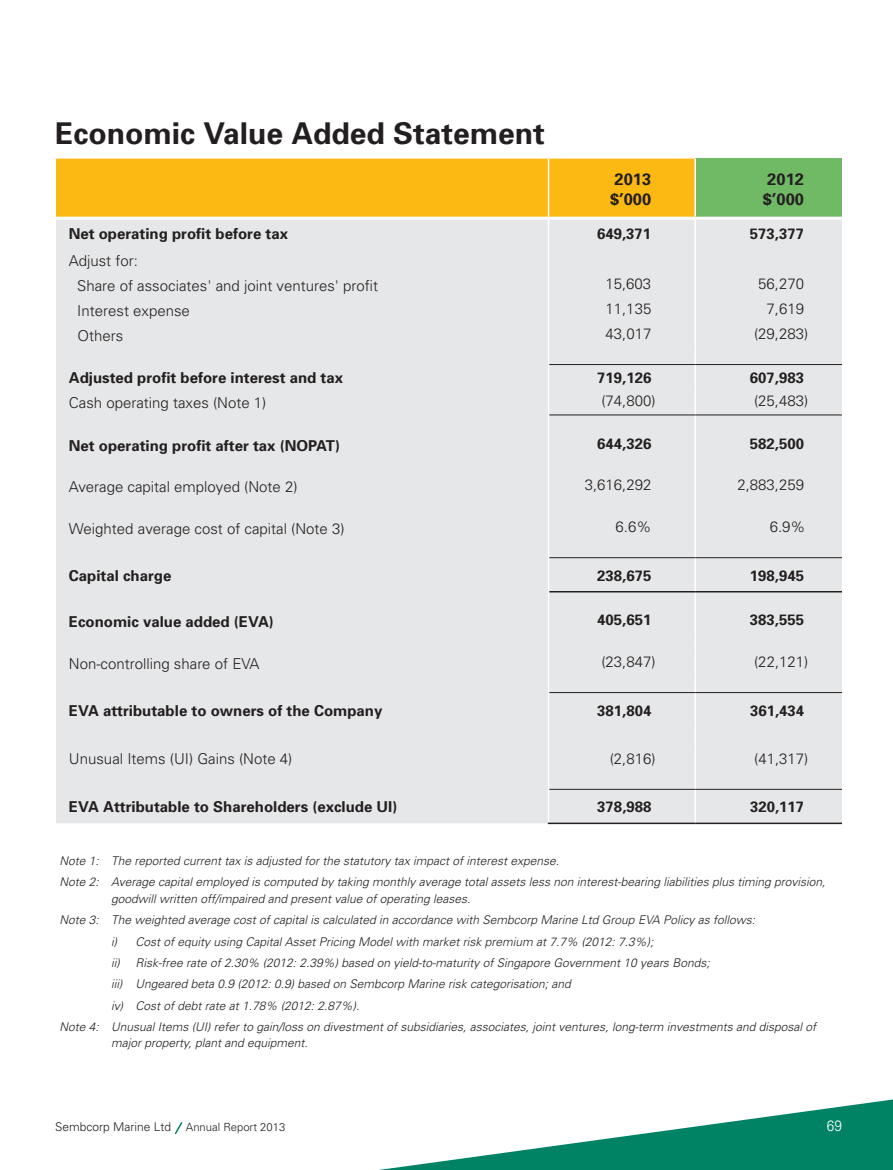
<style>
.page{position:relative;width:893px;height:1170px;background:#fff}
.page>*{position:absolute;margin:0;border:0;box-sizing:border-box;transform-origin:0 0}
.t1{font:700 30px "Univers";color:#231f20}
.t2{font:700 16.5px/19.8px "Univers";color:#231f20}
.t3{font:300 15px/24.9px "Univers";color:#231f20}
.t4{font:700 15px "Univers";color:#231f20}
.t5{font:300 15px "Univers";color:#fff;scale:.9 1}
.t6{font:italic 300 12px/21.3px "Univers";color:#231f20}
.t7{font:300 12px "Univers";color:#231f20}
.s1{font-size:11.25px}
</style>
<div class="page">
<svg style="left:386px;top:1099px;width:507px;height:70px"></svg>
<svg style="left:174px;top:1122px;width:9px;height:13px"></svg>
<div style="left:695px;top:159px;width:147px;height:59px;background:#70b965"></div>
<div style="left:56px;top:220px;width:786px;height:603px;background:#e6e7e8"></div>
<hr style="left:694px;top:558px;width:2px;height:33px;background:#fff">
<svg style="left:694px;top:592px;width:2px;height:16px"></svg>
<hr style="left:694px;top:608px;width:2px;height:25px;background:#fff">
<svg style="left:694px;top:633px;width:2px;height:17px"></svg>
<hr style="left:694px;top:650px;width:2px;height:25px;background:#fff">
<svg style="left:694px;top:675px;width:2px;height:17px"></svg>
<hr style="left:694px;top:692px;width:2px;height:34px;background:#fff">
<hr style="left:694px;top:726px;width:2px;height:21px;background:#fff">
<hr style="left:694px;top:747px;width:2px;height:21px;background:#fff">
<hr style="left:694px;top:768px;width:2px;height:21px;background:#fff">
<hr style="left:694px;top:789px;width:2px;height:33px;background:#fff">
<svg style="left:56px;top:159px;width:640px;height:398px;background:#e9e0c9"></svg>
<hr style="left:548px;top:557px;width:1px;height:34px;background:#fff">
<svg style="left:548px;top:591px;width:1px;height:101px"></svg>
<hr style="left:548px;top:692px;width:1px;height:34px;background:#fff">
<svg style="left:548px;top:726px;width:1px;height:63px"></svg>
<hr style="left:548px;top:789px;width:1px;height:33px;background:#fff">
<hr style="left:549px;top:591px;width:146px;height:1px;background:#231f20">
<hr style="left:695px;top:591px;width:147px;height:1px;background:#231f20">
<hr style="left:548px;top:822px;width:147px;height:2px;background:#231f20">
<hr style="left:695px;top:822px;width:147px;height:2px;background:#231f20">
<hr style="left:549px;top:364px;width:146px;height:1px;background:#231f20">
<hr style="left:695px;top:364px;width:147px;height:1px;background:#231f20">
<hr style="left:549px;top:557px;width:146px;height:1px;background:#231f20">
<hr style="left:695px;top:557px;width:147px;height:1px;background:#231f20">
<hr style="left:549px;top:692px;width:146px;height:1px;background:#231f20">
<hr style="left:695px;top:692px;width:147px;height:1px;background:#231f20">
<hr style="left:549px;top:789px;width:146px;height:1px;background:#231f20">
<hr style="left:695px;top:789px;width:147px;height:1px;background:#231f20">
<hr style="left:549px;top:414px;width:146px;height:1px;background:#231f20">
<hr style="left:695px;top:414px;width:147px;height:1px;background:#231f20">
<hr style="left:56px;top:217px;width:493px;height:3px;background:#fff">
<hr style="left:549px;top:217px;width:146px;height:3px;background:#fff">
<hr style="left:695px;top:217px;width:147px;height:3px;background:#fff">
<h1 class="t1" style="left:55px;top:114px;width:491px">Economic Value Added Statement</h1>
<h2 class="t2" style="left:610px;top:169px;width:43px">2013 $’000</h2>
<h2 class="t2" style="left:763px;top:169px;width:43px">2012 $’000</h2>
<p class="t4" style="left:69px;top:224px;width:221px">Net operating profit before tax</p>
<p class="t4" style="left:597px;top:224px;width:56px">649,371</p>
<p class="t4" style="left:750px;top:224px;width:56px">573,377</p>
<p class="t3" style="left:77px;top:248px;width:302px;text-indent:-9px">Adjust for:<br>Share of associates' and joint ventures' profit</p>
<p class="t3" style="left:605px;top:271px;width:47px">15,603</p>
<p class="t3" style="left:758px;top:271px;width:47px">56,270</p>
<p class="t3" style="left:77px;top:298px;width:114px">Interest expense</p>
<p class="t3" style="left:605px;top:296px;width:47px">11,135</p>
<p class="t3" style="left:766px;top:296px;width:39px">7,619</p>
<p class="t3" style="left:77px;top:323px;width:47px">Others</p>
<p class="t3" style="left:605px;top:321px;width:47px">43,017</p>
<p class="t3" style="left:754px;top:321px;width:56px">(29,283)</p>
<p class="t4" style="left:69px;top:368px;width:276px">Adjusted profit before interest and tax</p>
<p class="t4" style="left:597px;top:368px;width:56px">719,126</p>
<p class="t4" style="left:750px;top:368px;width:56px">607,983</p>
<p class="t3" style="left:69px;top:390px;width:199px">Cash operating taxes (Note 1)</p>
<p class="t3" style="left:601px;top:387px;width:56px">(74,800)</p>
<p class="t3" style="left:754px;top:387px;width:56px">(25,483)</p>
<p class="t4" style="left:69px;top:435px;width:273px">Net operating profit after tax (NOPAT)</p>
<p class="t4" style="left:597px;top:433px;width:56px">644,326</p>
<p class="t4" style="left:750px;top:433px;width:56px">582,500</p>
<p class="t3" style="left:69px;top:474px;width:230px">Average capital employed (Note 2)</p>
<p class="t3" style="left:585px;top:472px;width:68px">3,616,292</p>
<p class="t3" style="left:737px;top:472px;width:68px">2,883,259</p>
<p class="t3" style="left:69px;top:516px;width:277px">Weighted average cost of capital (Note 3)</p>
<p class="t3" style="left:616px;top:514px;width:37px">6.6%</p>
<p class="t3" style="left:770px;top:514px;width:37px">6.9%</p>
<p class="t4" style="left:69px;top:566px;width:104px">Capital charge</p>
<p class="t4" style="left:597px;top:566px;width:56px">238,675</p>
<p class="t4" style="left:750px;top:566px;width:56px">198,945</p>
<p class="t4" style="left:69px;top:612px;width:207px">Economic value added (EVA)</p>
<p class="t4" style="left:597px;top:610px;width:56px">405,651</p>
<p class="t4" style="left:750px;top:610px;width:56px">383,555</p>
<p class="t3" style="left:69px;top:651px;width:192px">Non-controlling share of EVA</p>
<p class="t3" style="left:601px;top:648px;width:56px">(23,847)</p>
<p class="t3" style="left:754px;top:648px;width:56px">(22,121)</p>
<p class="t4" style="left:69px;top:700px;width:315px">EVA attributable to owners of the Company</p>
<p class="t4" style="left:597px;top:700px;width:56px">381,804</p>
<p class="t4" style="left:750px;top:700px;width:56px">361,434</p>
<p class="t3" style="left:69px;top:745px;width:225px">Unusual Items (UI) Gains (Note 4)</p>
<p class="t3" style="left:610px;top:745px;width:47px">(2,816)</p>
<p class="t3" style="left:754px;top:745px;width:56px">(41,317)</p>
<p class="t4" style="left:69px;top:797px;width:330px">EVA Attributable to Shareholders (exclude UI)</p>
<p class="t4" style="left:597px;top:797px;width:56px">378,988</p>
<p class="t4" style="left:750px;top:797px;width:56px">320,117</p>
<p class="t6" style="left:60px;top:849px;width:768px">Note 1: The reported current tax is adjusted for the statutory tax impact of interest expense.<br>Note 2: Average capital employed is computed by taking monthly average total assets less non interest-bearing liabilities plus timing provision,</p>
<p class="t6" style="left:111px;top:887px;width:361px">goodwill written off/impaired and present value of operating leases.</p>
<p class="t6" style="left:60px;top:909px;width:697px">Note 3: The weighted average cost of capital is calculated in accordance with Sembcorp Marine Ltd Group EVA Policy as follows:</p>
<p class="t6" style="left:111px;top:930px;width:544px">i) Cost of equity using Capital Asset Pricing Model with market risk premium at 7.7% (2012: 7.3%);</p>
<p class="t6" style="left:111px;top:951px;width:600px">ii) Risk-free rate of 2.30% (2012: 2.39%) based on yield-to-maturity of Singapore Government 10 years Bonds;</p>
<p class="t6" style="left:111px;top:972px;width:461px">iii) Ungeared beta 0.9 (2012: 0.9) based on Sembcorp Marine risk categorisation; and</p>
<p class="t6" style="left:111px;top:994px;width:250px">iv) Cost of debt rate at 1.78% (2012: 2.87%).</p>
<p class="t6" style="left:60px;top:1015px;width:758px">Note 4: Unusual Items (UI) refer to gain/loss on divestment of subsidiaries, associates, joint ventures, long-term investments and disposal of</p>
<p class="t6" style="left:111px;top:1031px;width:198px">major property, plant and equipment.</p>
<p class="t7" style="left:55px;top:1119px;width:231px">Sembcorp Marine Ltd <span class="s1">Annual Report 2013</span></p>
<p class="t5" style="left:827px;top:1116px;width:18px">69</p>
</div>
